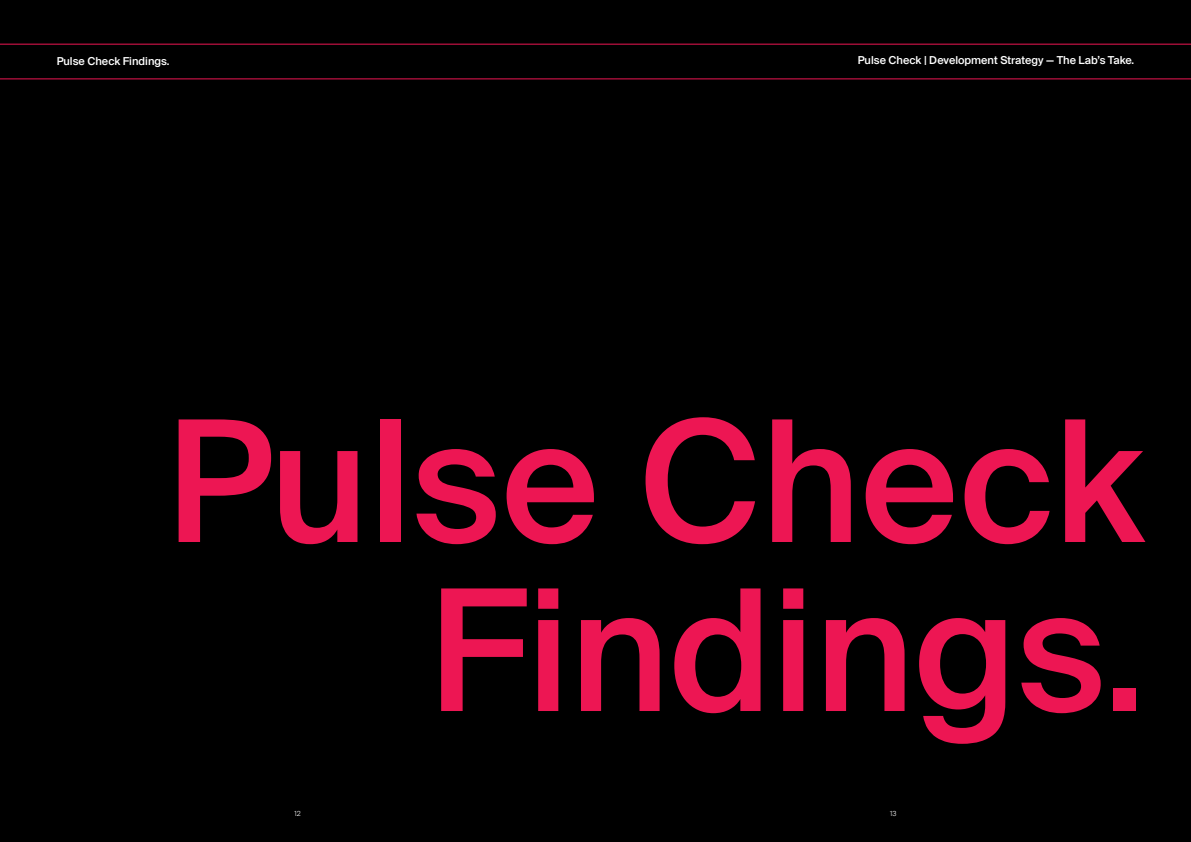
<style>
.page{position:relative;width:1191px;height:842px;background:#000}
.page>*{position:absolute;margin:0;border:0;box-sizing:border-box;transform-origin:0 0}
.t1{font:500 169px/169px "Suisse Intl";color:#ed1653;text-align:right}
.t2{font:500 11px "Suisse Intl";color:#fff}
.t3{font:300 7px "Suisse Intl";color:#fff}
</style>
<div class="page">
<hr style="left:0;top:44px;width:1191px;height:1px;background:#ed1653">
<hr style="left:0;top:78px;width:1191px;height:1px;background:#ed1653">
<p class="t2" style="left:57px;top:55px;width:114px">Pulse Check Findings.</p>
<p class="t2" style="left:858px;top:54px;width:278px">Pulse Check | Development Strategy — The Lab’s Take.</p>
<h1 class="t1" style="left:166px;top:399px;width:979px">Pulse Check<br>Findings.</h1>
<p class="t3" style="left:295px;top:810px;width:8px">12</p>
<p class="t3" style="left:890px;top:810px;width:8px">13</p>
</div>
